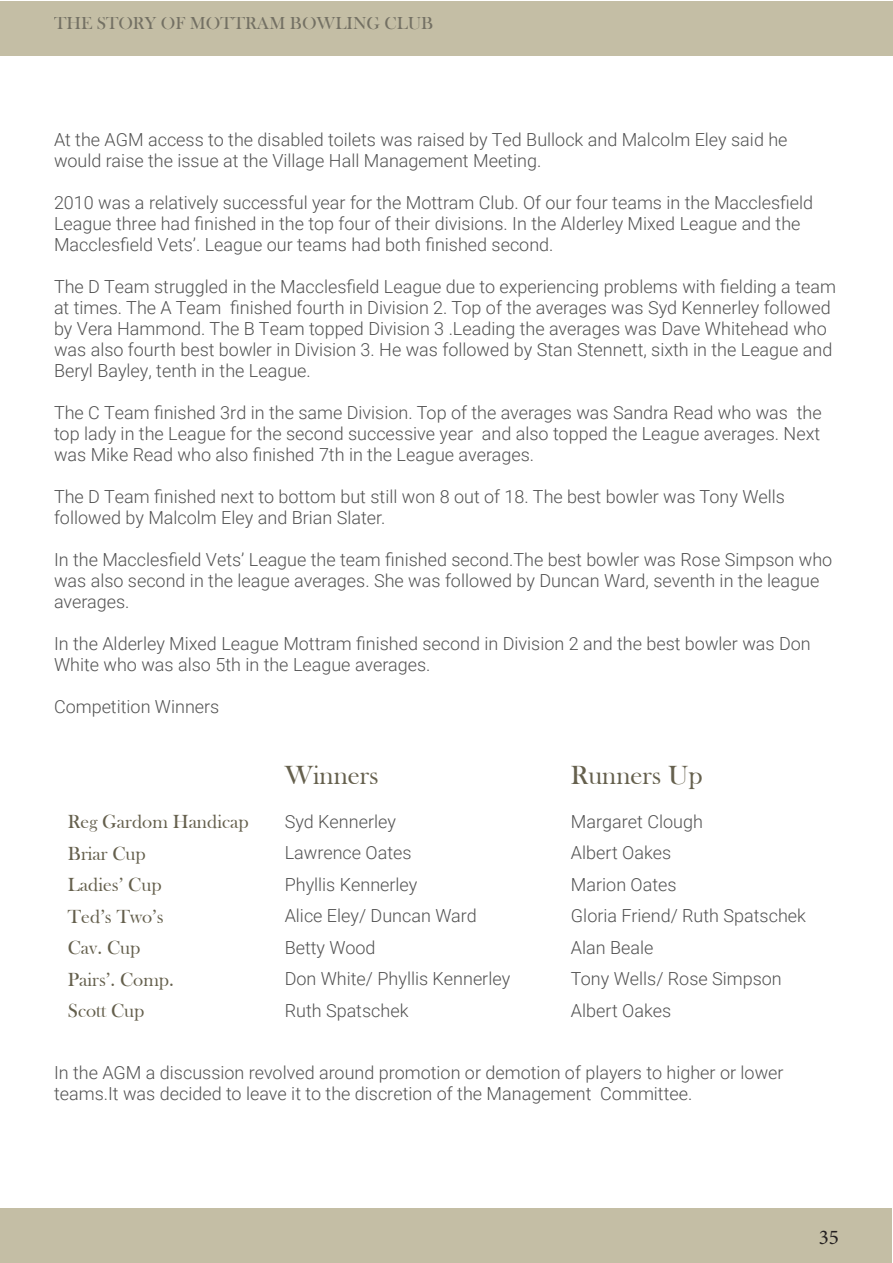
<style>
.page{position:relative;width:893px;height:1263px;background:#fff}
.page>*{position:absolute;margin:0;border:0;box-sizing:border-box;transform-origin:0 0}
.t1{font:27px "Bask Old Face";color:#65604d}
.t2{font:21px "Minion Pro";color:#231f20}
.t3{font:19.5px "Bask Old Face";color:#65604d}
.t4{font:300 18px/21px "Roboto";color:#525252}
.t5{font:18px "Bask Old Face";color:#1e1e1e}
</style>
<div class="page">
<div style="left:0;top:1209px;width:892px;height:54px;background:#c4bea5"></div>
<div style="left:0;top:1px;width:893px;height:54px;background:#c4bea5"></div>
<p class="t5" style="left:54px;top:14px;width:381px">THE STORY OF MOTTRAM BOWLING CLUB</p>
<p class="t4" style="left:54px;top:128px;width:735px">At the AGM access to the disabled toilets was raised by Ted Bullock and Malcolm Eley said he would raise the issue at the Village Hall Management Meeting.</p>
<p class="t4" style="left:54px;top:191px;width:761px">2010 was a relatively successful year for the Mottram Club. Of our four teams in the Macclesfield<br>League three had finished in the top four of their divisions. In the Alderley Mixed League and the<br>Macclesfield Vets’. League our teams had both finished second.</p>
<p class="t4" style="left:54px;top:275px;width:783px">The D Team struggled in the Macclesfield League due to experiencing problems with fielding a team at times. The A Team finished fourth in Division 2. Top of the averages was Syd Kennerley followed by Vera Hammond. The B Team topped Division 3 .Leading the averages was Dave Whitehead who was also fourth best bowler in Division 3. He was followed by Stan Stennett, sixth in the League and Beryl Bayley, tenth in the League.</p>
<p class="t4" style="left:54px;top:401px;width:769px;text-align:justify">The C Team finished 3rd in the same Division. Top of the averages was Sandra Read who was the top lady in the League for the second successive year and also topped the League averages. Next was Mike Read who also finished 7th in the League averages.</p>
<p class="t4" style="left:54px;top:485px;width:732px">The D Team finished next to bottom but still won 8 out of 18. The best bowler was Tony Wells</p>
<p class="t4" style="left:54px;top:506px;width:333px">followed by Malcolm Eley and Brian Slater.</p>
<p class="t4" style="left:54px;top:548px;width:780px">In the Macclesfield Vets’ League the team finished second.The best bowler was Rose Simpson who was also second in the league averages. She was followed by Duncan Ward, seventh in the league averages.</p>
<p class="t4" style="left:54px;top:632px;width:758px">In the Alderley Mixed League Mottram finished second in Division 2 and the best bowler was Don<br>White who was also 5th in the League averages.</p>
<p class="t4" style="left:54px;top:695px;width:167px">Competition Winners</p>
<p class="t3" style="left:68px;top:811px;width:182px">Reg Gardom Handicap</p>
<p class="t3" style="left:68px;top:843px;width:79px">Briar Cup</p>
<p class="t3" style="left:68px;top:874px;width:95px">Ladies’ Cup</p>
<p class="t3" style="left:68px;top:906px;width:97px">Ted’s Two’s</p>
<p class="t3" style="left:68px;top:937px;width:74px">Cav. Cup</p>
<p class="t3" style="left:68px;top:969px;width:108px">Pairs’. Comp.</p>
<p class="t3" style="left:68px;top:1000px;width:78px">Scott Cup</p>
<p class="t1" style="left:285px;top:760px;width:96px">Winners</p>
<p class="t4" style="left:285px;top:810px;width:113px">Syd Kennerley</p>
<p class="t4" style="left:285px;top:842px;width:128px">Lawrence Oates</p>
<p class="t4" style="left:285px;top:873px;width:134px">Phyllis Kennerley</p>
<p class="t4" style="left:285px;top:905px;width:194px">Alice Eley/ Duncan Ward</p>
<p class="t4" style="left:285px;top:936px;width:92px">Betty Wood</p>
<p class="t4" style="left:285px;top:968px;width:227px">Don White/ Phyllis Kennerley</p>
<p class="t4" style="left:285px;top:999px;width:125px">Ruth Spatschek</p>
<p class="t1" style="left:571px;top:760px;width:133px">Runners Up</p>
<p class="t4" style="left:571px;top:810px;width:133px">Margaret Clough</p>
<p class="t4" style="left:571px;top:842px;width:102px">Albert Oakes</p>
<p class="t4" style="left:571px;top:873px;width:107px">Marion Oates</p>
<p class="t4" style="left:571px;top:905px;width:237px">Gloria Friend/ Ruth Spatschek</p>
<p class="t4" style="left:571px;top:936px;width:84px">Alan Beale</p>
<p class="t4" style="left:571px;top:968px;width:212px">Tony Wells/ Rose Simpson</p>
<p class="t4" style="left:571px;top:999px;width:102px">Albert Oakes</p>
<p class="t4" style="left:54px;top:1061px;width:731px">In the AGM a discussion revolved around promotion or demotion of players to higher or lower teams.It was decided to leave it to the discretion of the Management Committee.</p>
<p class="t2" style="left:819px;top:1223px;width:22px">35</p>
</div>
